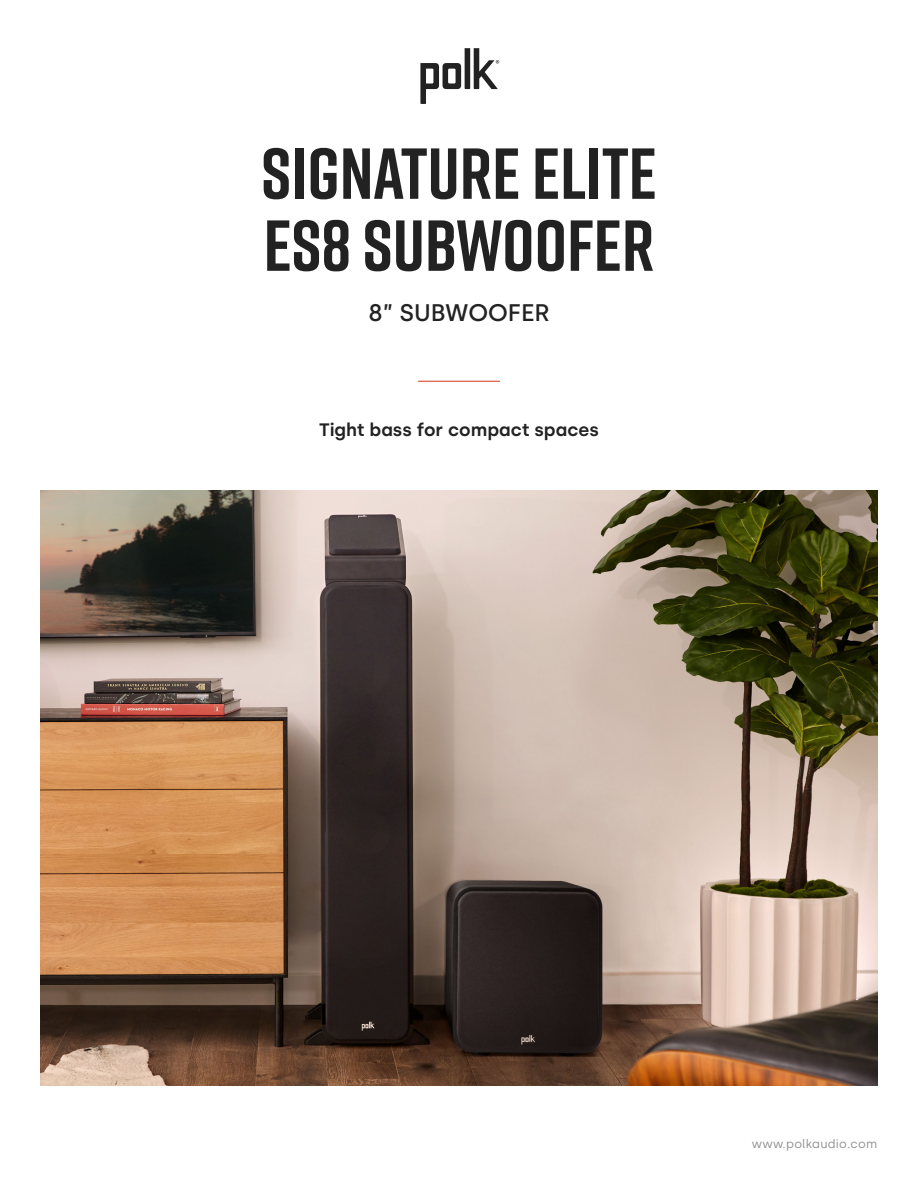
<style>
.page{position:relative;width:918px;height:1188px;background:#fff}
.page>*{position:absolute;margin:0;border:0;box-sizing:border-box;transform-origin:0 0}
.t1{font:700 72px/72px "Rift";color:#222}
.t2{font:500 24px "Silka";color:#222}
.t3{font:600 18px "Silka";color:#222}
.t4{font:12px "Silka";letter-spacing:.025em;color:#909090}
</style>
<div class="page">
<svg style="left:420px;top:48px;width:79px;height:56px"></svg>
<img style="left:40px;top:490px;width:838px;height:596px">
<hr style="left:418px;top:381px;width:82px;height:1px;background:#d3341a">
<p class="t1" style="left:261px;top:136px;width:397px">SIGNATURE ELITE<br>ES8 SUBWOOFER</p>
<p class="t2" style="left:368px;top:298px;width:183px">8” SUBWOOFER</p>
<p class="t3" style="left:319px;top:419px;width:281px">Tight bass for compact spaces</p>
<p class="t4" style="left:752px;top:1136px;width:127px">www.polkaudio.com</p>
</div>
